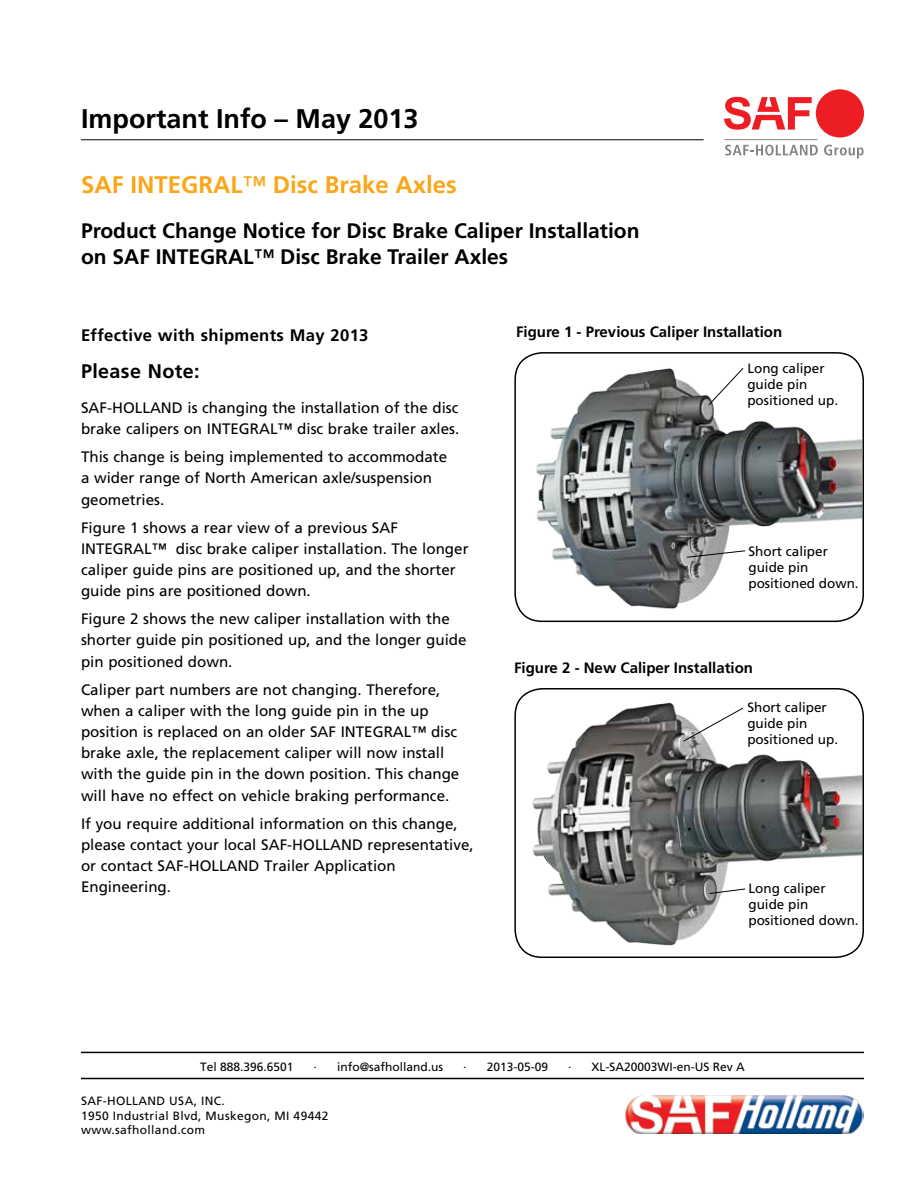
<style>
.page{position:relative;width:918px;height:1188px;background:#fff}
.page>*{position:absolute;margin:0;border:0;box-sizing:border-box;transform-origin:0 0}
.t1{font:700 27px "Frutiger";color:#000}
.t2{font:700 24px "Frutiger";color:#faa61a}
.t3{font:700 21px/25.2px "Frutiger";color:#000}
.t4{font:700 19.65px "Frutiger";letter-spacing:.02em;color:#000}
.t5{font:700 16.65px "Frutiger";letter-spacing:.02em;color:#000}
.t6{font:15.15px/21.1px "Frutiger";color:#000}
.t7{font:700 15px "Frutiger";color:#000}
.t8{font:13.5px/16.2px "Frutiger";color:#000}
.t9{font:12px/14.4px "Frutiger";letter-spacing:.03em;color:#000}
.t10{font:12px "Frutiger";color:#000}
.s1{font-weight:400}
</style>
<div class="page">
<hr style="left:81px;top:139px;width:623px;height:1px;background:#000">
<svg style="left:725px;top:145px;width:93px;height:11px"></svg>
<svg style="left:824px;top:145px;width:40px;height:14px"></svg>
<hr style="left:724px;top:139px;width:93px;height:1px;background:#808285">
<div style="left:816px;top:89px;width:48px;height:49px;background:#ed1d24;border-radius:50%"></div>
<svg style="left:724px;top:97px;width:88px;height:33px"></svg>
<img style="left:625px;top:1095px;width:239px;height:39px">
<hr style="left:81px;top:1052px;width:783px;height:1px;background:#000">
<hr style="left:81px;top:1078px;width:783px;height:1px;background:#000">
<img style="left:536px;top:359px;width:326px;height:256px">
<div style="left:514px;top:352px;width:350px;height:270px;border:2px solid #000;border-radius:27px"></div>
<img style="left:522px;top:690px;width:340px;height:266px">
<div style="left:514px;top:688px;width:350px;height:270px;border:2px solid #000;border-radius:27px"></div>
<svg style="left:683px;top:707px;width:61px;height:35px"></svg>
<svg style="left:708px;top:367px;width:36px;height:39px"></svg>
<svg style="left:709px;top:888px;width:37px;height:6px"></svg>
<svg style="left:686px;top:550px;width:60px;height:8px"></svg>
<h1 class="t1" style="left:81px;top:103px;width:339px">Important Info – May 2013</h1>
<h2 class="t2" style="left:81px;top:171px;width:377px">SAF INTEGRAL<span class="s1">™</span> Disc Brake Axles</h2>
<h3 class="t3" style="left:81px;top:219px;width:560px">Product Change Notice for Disc Brake Caliper Installation on SAF INTEGRAL<span class="s1">™</span> Disc Brake Trailer Axles</h3>
<p class="t5" style="left:81px;top:325px;width:289px">Effective with shipments May 2013</p>
<p class="t4" style="left:81px;top:360px;width:120px">Please Note:</p>
<p class="t6" style="left:81px;top:397px;width:380px">SAF-HOLLAND is changing the installation of the disc brake calipers on INTEGRAL™ disc brake trailer axles.</p>
<p class="t6" style="left:81px;top:446px;width:368px">This change is being implemented to accommodate a wider range of North American axle/suspension geometries.</p>
<p class="t6" style="left:81px;top:517px;width:389px">Figure 1 shows a rear view of a previous SAF INTEGRAL™ disc brake caliper installation. The longer caliper guide pins are positioned up, and the shorter guide pins are positioned down.</p>
<p class="t6" style="left:81px;top:608px;width:387px">Figure 2 shows the new caliper installation with the shorter guide pin positioned up, and the longer guide pin positioned down.</p>
<p class="t6" style="left:81px;top:679px;width:380px">Caliper part numbers are not changing. Therefore, when a caliper with the long guide pin in the up position is replaced on an older SAF INTEGRAL™ disc brake axle, the replacement caliper will now install with the guide pin in the down position. This change will have no effect on vehicle braking performance.</p>
<p class="t6" style="left:81px;top:813px;width:394px">If you require additional information on this change, please contact your local SAF-HOLLAND representative, or contact SAF-HOLLAND Trailer Application Engineering.</p>
<p class="t7" style="left:516px;top:323px;width:268px">Figure 1 - Previous Caliper Installation</p>
<p class="t8" style="left:747px;top:360px;width:92px">Long caliper guide pin positioned up.</p>
<p class="t8" style="left:748px;top:543px;width:112px">Short caliper guide pin positioned down.</p>
<p class="t7" style="left:514px;top:659px;width:240px">Figure 2 - New Caliper Installation</p>
<p class="t8" style="left:747px;top:699px;width:92px">Short caliper guide pin positioned up.</p>
<p class="t8" style="left:748px;top:880px;width:112px">Long caliper guide pin positioned down.</p>
<p class="t10" style="left:200px;top:1060px;width:95px">Tel 888.396.6501</p>
<p class="t10" style="left:314px;top:1060px;width:131px">· info@safholland.us</p>
<p class="t9" style="left:463px;top:1060px;width:86px">· 2013-05-09</p>
<p class="t10" style="left:568px;top:1060px;width:178px">· XL-SA20003WI-en-US Rev A</p>
<p class="t9" style="left:81px;top:1094px;width:249px">SAF-HOLLAND USA, INC.<br>1950 Industrial Blvd, Muskegon, MI 49442 www.safholland.com</p>
</div>
